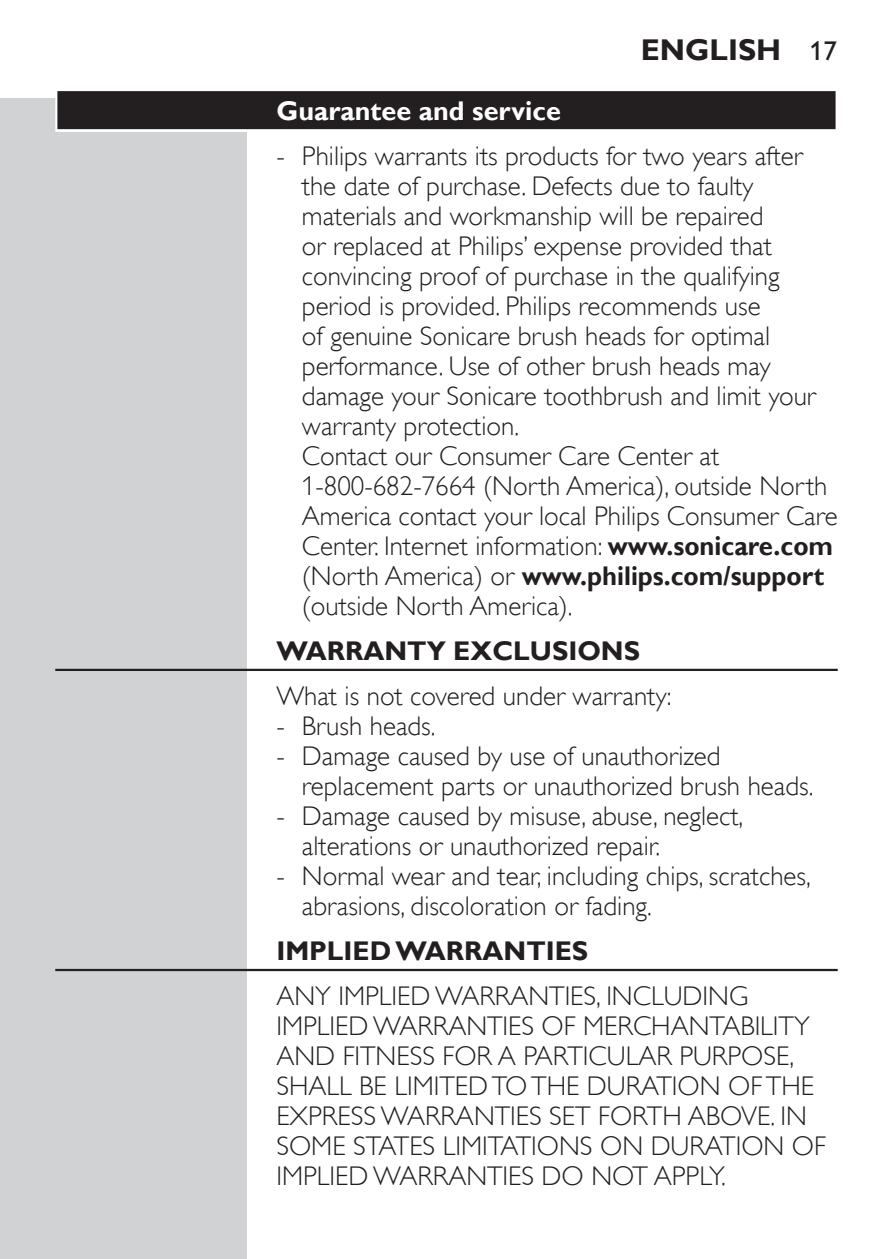
<style>
.page{position:relative;width:893px;height:1259px;background:#fff}
.page>*{position:absolute;margin:0;border:0;box-sizing:border-box;transform-origin:0 0}
.t1{font:700 30px "Gill Sans Alt One WGL";color:#231f20}
.t2{font:27px/30px "Gill Sans Alt One WGL Light";color:#231f20}
.t3{font:700 27px "Gill Sans Alt One WGL";color:#231f20;scale:.95 1}
.t4{font:700 27px "Gill Sans Alt One WGL";color:#231f20}
.t5{font:700 27px "Gill Sans Alt One WGL";color:#fff}
.s1{font-weight:400;font-size:27px}
.s2{font-family:"Gill Sans Alt One WGL";font-weight:700}
.s3{font-family:"Gill Sans Alt One WGL Light";font-weight:400}
</style>
<div class="page">
<div style="left:0;top:98px;width:247px;height:1161px;background:#d1d2d4"></div>
<div style="left:55px;top:89px;width:783px;height:43px;background:linear-gradient(to right,#dcdbdc,#dcdbdc)"></div>
<div style="left:57px;top:91px;width:779px;height:38px;background:#231f20"></div>
<hr style="left:55px;top:669px;width:783px;height:2px;background:#231f20">
<hr style="left:55px;top:969px;width:783px;height:2px;background:#231f20">
<p class="t1" style="left:641px;top:29px;width:197px">ENGLISH <span class="s1">17</span></p>
<p class="t5" style="left:276px;top:92px;width:286px">Guarantee and service</p>
<p class="t2" style="left:302px;top:141px;width:537px;text-indent:-26px">- Philips warrants its products for two years after the date of purchase. Defects due to faulty materials and workmanship will be repaired<br>or replaced at Philips’ expense provided that convincing proof of purchase in the qualifying period is provided. Philips recommends use<br>of genuine Sonicare brush heads for optimal performance. Use of other brush heads may damage your Sonicare toothbrush and limit your warranty protection.<br>Contact our Consumer Care Center at 1-800-682-7664 (North America), outside North America contact your local Philips Consumer Care Center. Internet information: <span class="s2">www.sonicare.com</span></p>
<p class="t3" style="left:302px;top:557px;width:551px"><span class="s3">(North America) or</span> www.philips.com/support</p>
<p class="t2" style="left:302px;top:591px;width:272px">(outside North America).</p>
<p class="t4" style="left:276px;top:632px;width:365px">WARRANTY EXCLUSIONS</p>
<p class="t2" style="left:276px;top:681px;width:397px">What is not covered under warranty:</p>
<p class="t2" style="left:276px;top:711px;width:161px">- Brush heads.</p>
<p class="t2" style="left:302px;top:741px;width:513px;text-indent:-26px">- Damage caused by use of unauthorized replacement parts or unauthorized brush heads.</p>
<p class="t2" style="left:302px;top:801px;width:443px;text-indent:-26px">- Damage caused by misuse, abuse, neglect, alterations or unauthorized repair.</p>
<p class="t2" style="left:302px;top:861px;width:510px;text-indent:-26px">- Normal wear and tear, including chips, scratches, abrasions, discoloration or fading.</p>
<p class="t4" style="left:276px;top:932px;width:313px">IMPLIED WARRANTIES</p>
<p class="t2" style="left:276px;top:981px;width:551px">ANY IMPLIED WARRANTIES, INCLUDING IMPLIED WARRANTIES OF MERCHANTABILITY AND FITNESS FOR A PARTICULAR PURPOSE, SHALL BE LIMITED TO THE DURATION OF THE EXPRESS WARRANTIES SET FORTH ABOVE. IN SOME STATES LIMITATIONS ON DURATION OF IMPLIED WARRANTIES DO NOT APPLY.</p>
</div>
